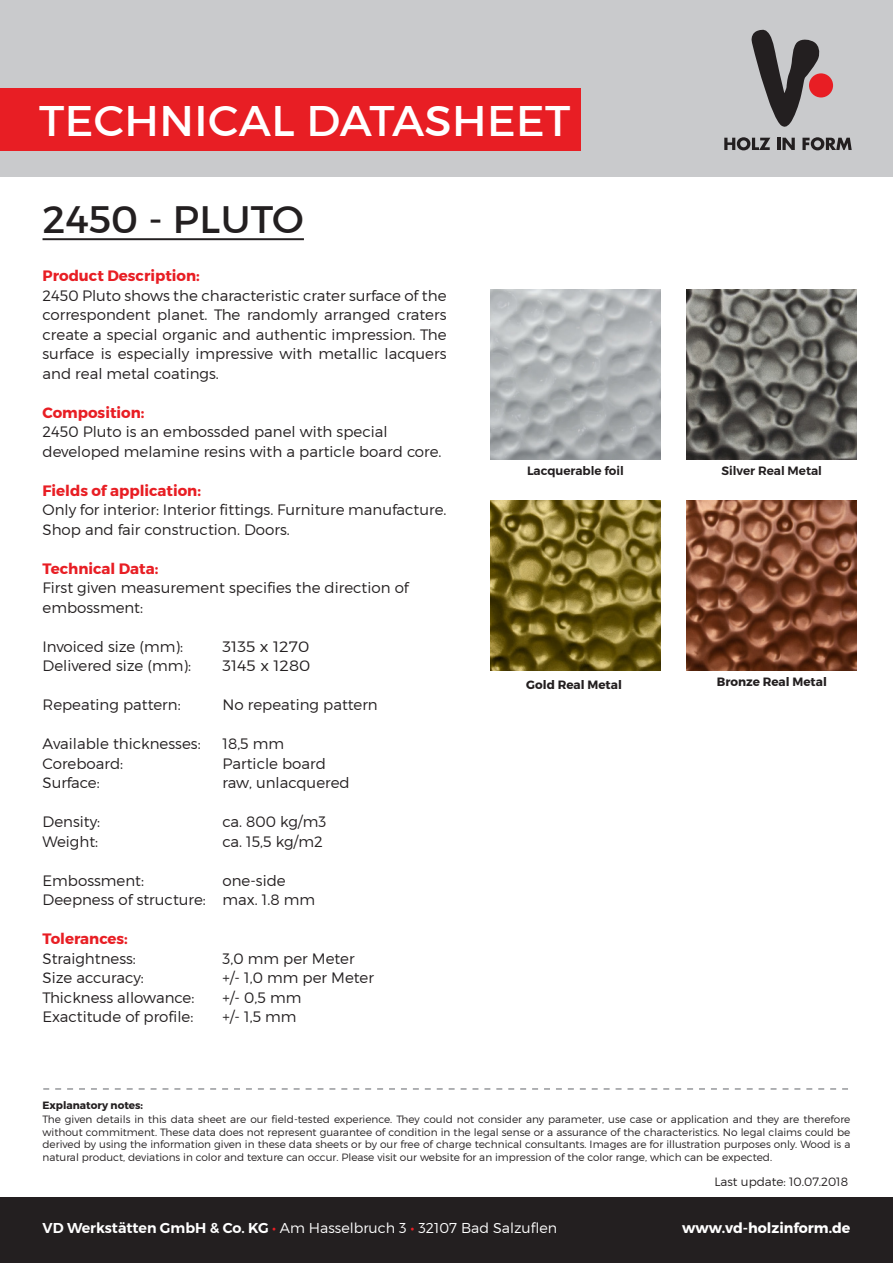
<style>
.page{position:relative;width:893px;height:1263px;background:#fff}
.page>*{position:absolute;margin:0;border:0;box-sizing:border-box;transform-origin:0 0}
.t1{font:43.65px "Montserrat";letter-spacing:.01em;color:#fff}
.t2{font:39px "Montserrat";color:#231f20}
.t3{font:300 15px/19.5px "Montserrat";color:#231f20}
.t4{font:700 15px "Montserrat";color:#e81e24}
.t5{font:300 15px "Montserrat";color:#231f20;scale:1.1 1}
.t6{font:300 15px "Montserrat";color:#231f20;scale:1.09 1}
.t7{font:300 14.25px "Montserrat";color:#fff}
.t8{font:700 14.25px "Montserrat";color:#fff}
.t9{font:600 12px "Montserrat";color:#231f20}
.t10{font:700 12px "Montserrat";color:#231f20}
.t11{font:300 12px "Montserrat";color:#231f20}
.t12{font:300 10.5px/12.6px "Montserrat";color:#231f20;text-align:justify}
.t13{font:700 10.5px "Montserrat";color:#231f20}
.s1{font-weight:600}
.s2{font-weight:400;color:#e81e24}
</style>
<div class="page">
<div style="left:0;top:0;width:893px;height:176px;background:#c9cacc"></div>
<div style="left:809px;top:73px;width:24px;height:24px;background:#e81e24;border-radius:50%"></div>
<svg style="left:751px;top:29px;width:69px;height:98px"></svg>
<svg style="left:724px;top:137px;width:46px;height:13px"></svg>
<svg style="left:777px;top:138px;width:18px;height:12px"></svg>
<svg style="left:802px;top:137px;width:50px;height:13px"></svg>
<div style="left:0;top:88px;width:580px;height:63px;background:#e81e24"></div>
<div style="left:0;top:1198px;width:893px;height:65px;background:#231f20"></div>
<svg style="left:43px;top:1088px;width:805px;height:2px"></svg>
<hr style="left:43px;top:238px;width:261px;height:2px;background:#231f20">
<img style="left:491px;top:289px;width:170px;height:170px">
<img style="left:686px;top:289px;width:170px;height:170px">
<img style="left:491px;top:500px;width:170px;height:170px">
<img style="left:686px;top:500px;width:170px;height:170px">
<p class="t1" style="left:39px;top:94px;width:533px">TECHNICAL DATASHEET</p>
<p class="t2" style="left:43px;top:196px;width:263px">2450 - PLUTO</p>
<p class="t4" style="left:43px;top:267px;width:159px">Product Description:</p>
<p class="t3" style="left:43px;top:285px;width:405px;text-align:justify">2450 Pluto shows the characteristic crater surface of the correspondent planet. The randomly arranged craters create a special organic and authentic impression. The surface is especially impressive with metallic lacquers and real metal coatings.</p>
<p class="t4" style="left:43px;top:403px;width:103px">Composition:</p>
<p class="t3" style="left:43px;top:422px;width:347px">2450 Pluto is an embossded panel with special</p>
<p class="t3" style="left:43px;top:441px;width:400px">developed melamine resins with a particle board core.</p>
<p class="t4" style="left:43px;top:481px;width:160px">Fields of application:</p>
<p class="t3" style="left:43px;top:500px;width:405px">Only for interior: Interior fittings. Furniture manufacture.<br>Shop and fair construction. Doors.</p>
<p class="t4" style="left:43px;top:559px;width:117px">Technical Data:</p>
<p class="t3" style="left:43px;top:578px;width:368px">First given measurement specifies the direction of embossment:</p>
<p class="t3" style="left:43px;top:636px;width:142px">Invoiced size (mm):</p>
<p class="t5" style="left:223px;top:637px;width:80px">3135 x 1270</p>
<p class="t3" style="left:43px;top:656px;width:150px">Delivered size (mm):</p>
<p class="t6" style="left:223px;top:657px;width:82px">3145 x 1280</p>
<p class="t3" style="left:43px;top:695px;width:140px">Repeating pattern:</p>
<p class="t3" style="left:223px;top:695px;width:157px">No repeating pattern</p>
<p class="t3" style="left:43px;top:734px;width:160px">Available thicknesses:</p>
<p class="t3" style="left:223px;top:734px;width:63px">18,5 mm</p>
<p class="t3" style="left:43px;top:753px;width:82px">Coreboard:</p>
<p class="t3" style="left:223px;top:753px;width:105px">Particle board</p>
<p class="t3" style="left:43px;top:773px;width:59px">Surface:</p>
<p class="t3" style="left:223px;top:773px;width:129px">raw, unlacquered</p>
<p class="t3" style="left:43px;top:812px;width:59px">Density:</p>
<p class="t3" style="left:223px;top:812px;width:105px">ca. 800 kg/m3</p>
<p class="t3" style="left:43px;top:831px;width:57px">Weight:</p>
<p class="t3" style="left:223px;top:831px;width:102px">ca. 15,5 kg/m2</p>
<p class="t3" style="left:43px;top:870px;width:103px">Embossment:</p>
<p class="t3" style="left:223px;top:870px;width:65px">one-side</p>
<p class="t3" style="left:43px;top:890px;width:274px">Deepness of structure: max. 1.8 mm</p>
<p class="t4" style="left:43px;top:930px;width:87px">Tolerances:</p>
<p class="t3" style="left:43px;top:948px;width:95px">Straightness:</p>
<p class="t3" style="left:223px;top:948px;width:134px">3,0 mm per Meter</p>
<p class="t3" style="left:43px;top:968px;width:103px">Size accuracy:</p>
<p class="t3" style="left:223px;top:968px;width:153px">+/- 1,0 mm per Meter</p>
<p class="t3" style="left:43px;top:987px;width:153px">Thickness allowance:</p>
<p class="t3" style="left:223px;top:987px;width:80px">+/- 0,5 mm</p>
<p class="t3" style="left:43px;top:1007px;width:152px">Exactitude of profile:</p>
<p class="t3" style="left:223px;top:1007px;width:76px">+/- 1,5 mm</p>
<p class="t9" style="left:527px;top:461px;width:98px">Lacquerable foil</p>
<p class="t9" style="left:721px;top:461px;width:102px">Silver Real Metal</p>
<p class="t10" style="left:526px;top:677px;width:97px">Gold Real Metal</p>
<p class="t10" style="left:717px;top:675px;width:112px">Bronze Real Metal</p>
<p class="t13" style="left:43px;top:1099px;width:102px">Explanatory notes:</p>
<p class="t12" style="left:43px;top:1113px;width:809px">The given details in this data sheet are our field-tested experience. They could not consider any parameter, use case or application and they are therefore without commitment. These data does not represent guarantee of condition in the legal sense or a assurance of the characteristics. No legal claims could be derived by using the information given in these data sheets or by our free of charge technical consultants. Images are for illustration purposes only. Wood is a natural product, deviations in color and texture can occur. Please visit our website for an impression of the color range, which can be expected.</p>
<p class="t11" style="left:714px;top:1175px;width:135px">Last update: 10.07.2018</p>
<p class="t7" style="left:43px;top:1219px;width:516px"><span class="s1">VD Werkstätten GmbH &amp; Co. KG</span> <span class="s2">•</span> Am Hasselbruch 3 <span class="s2">•</span> 32107 Bad Salzuflen</p>
<p class="t8" style="left:682px;top:1219px;width:170px">www.vd-holzinform.de</p>
</div>
